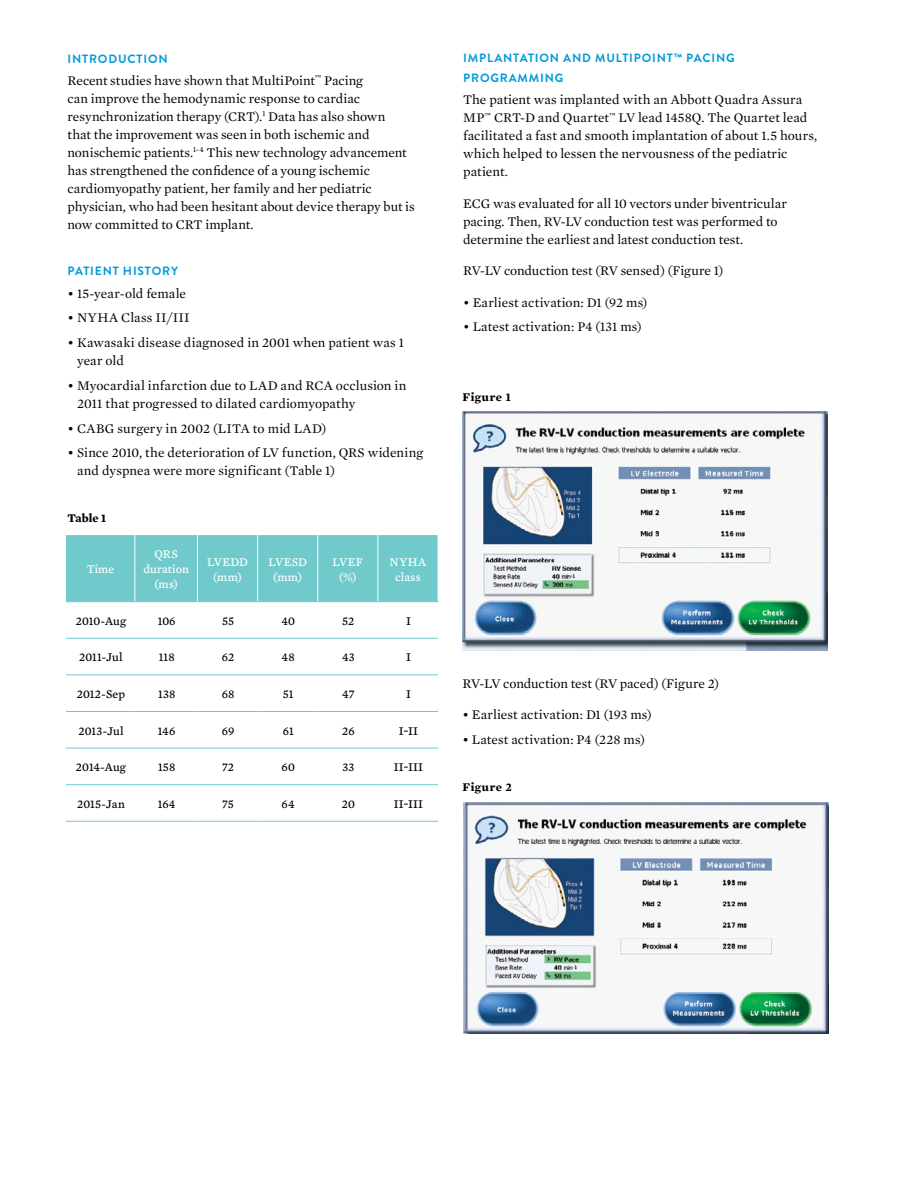
<style>
.page{position:relative;width:918px;height:1188px;background:#fff}
.page>*{position:absolute;margin:0;border:0;box-sizing:border-box;transform-origin:0 0}
.t1{font:13.5px/18px "Mercury Text G1";color:#000}
.t2{font:12px "Mercury Text G4";letter-spacing:.005em;color:#000}
.t3{font:700 12px/19.5px "Brandon Grotesque";letter-spacing:.07em;color:#009ada}
.t4{font:12px/15px "Mercury Text G4";letter-spacing:.015em;color:#fff;text-align:center}
.t5{font:700 12px "Mercury Text G1";letter-spacing:.05em;color:#000}
</style>
<div class="page">
<img style="left:462px;top:412px;width:366px;height:238px">
<img style="left:463px;top:802px;width:366px;height:232px">
<div style="left:66px;top:535px;width:372px;height:66px;background:#70cacb"></div>
<hr style="left:135px;top:535px;width:1px;height:67px;background:#fff">
<hr style="left:197px;top:535px;width:1px;height:67px;background:#fff">
<hr style="left:257px;top:535px;width:1px;height:67px;background:#fff">
<hr style="left:317px;top:535px;width:1px;height:67px;background:#fff">
<hr style="left:378px;top:535px;width:1px;height:67px;background:#fff">
<hr style="left:66px;top:601px;width:69px;height:1px;background:#70cacb">
<hr style="left:135px;top:601px;width:62px;height:1px;background:#70cacb">
<hr style="left:197px;top:601px;width:61px;height:1px;background:#70cacb">
<hr style="left:258px;top:601px;width:60px;height:1px;background:#70cacb">
<hr style="left:318px;top:601px;width:60px;height:1px;background:#70cacb">
<hr style="left:378px;top:601px;width:60px;height:1px;background:#70cacb">
<hr style="left:66px;top:638px;width:69px;height:1px;background:#70cacb">
<hr style="left:135px;top:638px;width:62px;height:1px;background:#70cacb">
<hr style="left:197px;top:638px;width:61px;height:1px;background:#70cacb">
<hr style="left:258px;top:638px;width:60px;height:1px;background:#70cacb">
<hr style="left:318px;top:638px;width:60px;height:1px;background:#70cacb">
<hr style="left:378px;top:638px;width:60px;height:1px;background:#70cacb">
<hr style="left:66px;top:675px;width:69px;height:1px;background:#70cacb">
<hr style="left:135px;top:675px;width:62px;height:1px;background:#70cacb">
<hr style="left:197px;top:675px;width:61px;height:1px;background:#70cacb">
<hr style="left:258px;top:675px;width:60px;height:1px;background:#70cacb">
<hr style="left:318px;top:675px;width:60px;height:1px;background:#70cacb">
<hr style="left:378px;top:675px;width:60px;height:1px;background:#70cacb">
<hr style="left:66px;top:711px;width:69px;height:1px;background:#70cacb">
<hr style="left:135px;top:711px;width:62px;height:1px;background:#70cacb">
<hr style="left:197px;top:711px;width:61px;height:1px;background:#70cacb">
<hr style="left:258px;top:711px;width:60px;height:1px;background:#70cacb">
<hr style="left:318px;top:711px;width:60px;height:1px;background:#70cacb">
<hr style="left:378px;top:711px;width:60px;height:1px;background:#70cacb">
<hr style="left:66px;top:748px;width:69px;height:1px;background:#70cacb">
<hr style="left:135px;top:748px;width:62px;height:1px;background:#70cacb">
<hr style="left:197px;top:748px;width:61px;height:1px;background:#70cacb">
<hr style="left:258px;top:748px;width:60px;height:1px;background:#70cacb">
<hr style="left:318px;top:748px;width:60px;height:1px;background:#70cacb">
<hr style="left:378px;top:748px;width:60px;height:1px;background:#70cacb">
<hr style="left:66px;top:784px;width:69px;height:1px;background:#70cacb">
<hr style="left:66px;top:821px;width:69px;height:1px;background:#70cacb">
<hr style="left:135px;top:784px;width:62px;height:1px;background:#70cacb">
<hr style="left:135px;top:821px;width:62px;height:1px;background:#70cacb">
<hr style="left:197px;top:784px;width:61px;height:1px;background:#70cacb">
<hr style="left:197px;top:821px;width:61px;height:1px;background:#70cacb">
<hr style="left:258px;top:784px;width:60px;height:1px;background:#70cacb">
<hr style="left:258px;top:821px;width:60px;height:1px;background:#70cacb">
<hr style="left:318px;top:784px;width:60px;height:1px;background:#70cacb">
<hr style="left:378px;top:784px;width:60px;height:1px;background:#70cacb">
<hr style="left:318px;top:821px;width:60px;height:1px;background:#70cacb">
<hr style="left:378px;top:821px;width:60px;height:1px;background:#70cacb">
<p class="t3" style="left:68px;top:49px;width:102px">INTRODUCTION</p>
<p class="t1" style="left:67px;top:71px;width:349px">Recent studies have shown that MultiPoint<sup>™</sup> Pacing<br>can improve the hemodynamic response to cardiac resynchronization therapy (CRT).<sup>1</sup> Data has also shown<br>that the improvement was seen in both ischemic and nonischemic patients.<sup>1-4</sup> This new technology advancement has strengthened the confidence of a young ischemic cardiomyopathy patient, her family and her pediatric physician, who had been hesitant about device therapy but is now committed to CRT implant.</p>
<p class="t3" style="left:68px;top:262px;width:112px">PATIENT HISTORY</p>
<p class="t1" style="left:68px;top:283px;width:120px">• 15-year-old female</p>
<p class="t1" style="left:68px;top:308px;width:124px">• NYHA Class II/III</p>
<p class="t1" style="left:77px;top:333px;width:329px;text-indent:-10px">• Kawasaki disease diagnosed in 2001 when patient was 1 year old</p>
<p class="t1" style="left:77px;top:376px;width:331px;text-indent:-10px">• Myocardial infarction due to LAD and RCA occlusion in<br>2011 that progressed to dilated cardiomyopathy</p>
<p class="t1" style="left:68px;top:418px;width:260px">• CABG surgery in 2002 (LITA to mid LAD)</p>
<p class="t1" style="left:77px;top:443px;width:348px;text-indent:-10px">• Since 2010, the deterioration of LV function, QRS widening and dyspnea were more significant (Table 1)</p>
<p class="t5" style="left:68px;top:508px;width:40px">Table 1</p>
<p class="t4" style="left:87px;top:561px;width:29px">Time</p>
<p class="t4" style="left:143px;top:546px;width:47px">QRS duration (ms)</p>
<p class="t4" style="left:207px;top:554px;width:42px">LVEDD (mm)</p>
<p class="t4" style="left:268px;top:554px;width:40px">LVESD (mm)</p>
<p class="t4" style="left:333px;top:554px;width:32px">LVEF (%)</p>
<p class="t4" style="left:390px;top:554px;width:38px">NYHA class</p>
<p class="t2" style="left:76px;top:612px;width:52px">2010-Aug</p>
<p class="t2" style="left:158px;top:612px;width:19px">106</p>
<p class="t2" style="left:222px;top:612px;width:14px">55</p>
<p class="t2" style="left:281px;top:612px;width:15px">40</p>
<p class="t2" style="left:342px;top:612px;width:14px">52</p>
<p class="t2" style="left:406px;top:612px;width:6px">I</p>
<p class="t2" style="left:79px;top:649px;width:45px">2011-Jul</p>
<p class="t2" style="left:159px;top:649px;width:18px">118</p>
<p class="t2" style="left:222px;top:649px;width:14px">62</p>
<p class="t2" style="left:282px;top:649px;width:15px">48</p>
<p class="t2" style="left:342px;top:649px;width:14px">43</p>
<p class="t2" style="left:406px;top:649px;width:6px">I</p>
<p class="t2" style="left:77px;top:685px;width:50px">2012-Sep</p>
<p class="t2" style="left:158px;top:685px;width:19px">138</p>
<p class="t2" style="left:222px;top:685px;width:14px">68</p>
<p class="t2" style="left:283px;top:685px;width:12px">51</p>
<p class="t2" style="left:342px;top:685px;width:14px">47</p>
<p class="t2" style="left:406px;top:685px;width:6px">I</p>
<p class="t2" style="left:78px;top:722px;width:47px">2013-Jul</p>
<p class="t2" style="left:158px;top:722px;width:19px">146</p>
<p class="t2" style="left:222px;top:722px;width:14px">69</p>
<p class="t2" style="left:283px;top:722px;width:12px">61</p>
<p class="t2" style="left:342px;top:722px;width:14px">26</p>
<p class="t2" style="left:399px;top:722px;width:21px">I~II</p>
<p class="t2" style="left:76px;top:758px;width:51px">2014-Aug</p>
<p class="t2" style="left:158px;top:758px;width:19px">158</p>
<p class="t2" style="left:222px;top:758px;width:14px">72</p>
<p class="t2" style="left:282px;top:758px;width:15px">60</p>
<p class="t2" style="left:342px;top:758px;width:13px">33</p>
<p class="t2" style="left:394px;top:758px;width:31px">II~III</p>
<p class="t2" style="left:77px;top:795px;width:49px">2015-Jan</p>
<p class="t2" style="left:158px;top:795px;width:19px">164</p>
<p class="t2" style="left:222px;top:795px;width:13px">75</p>
<p class="t2" style="left:282px;top:795px;width:15px">64</p>
<p class="t2" style="left:342px;top:795px;width:15px">20</p>
<p class="t2" style="left:394px;top:795px;width:31px">II~III</p>
<p class="t3" style="left:463px;top:49px;width:273px">IMPLANTATION AND MULTIPOINT™ PACING<br>PROGRAMMING</p>
<p class="t1" style="left:463px;top:90px;width:356px">The patient was implanted with an Abbott Quadra Assura MP<sup>™</sup> CRT-D and Quartet<sup>™</sup> LV lead 1458Q. The Quartet lead facilitated a fast and smooth implantation of about 1.5 hours, which helped to lessen the nervousness of the pediatric patient.</p>
<p class="t1" style="left:463px;top:193px;width:325px">ECG was evaluated for all 10 vectors under biventricular pacing. Then, RV-LV conduction test was performed to determine the earliest and latest conduction test.</p>
<p class="t1" style="left:463px;top:261px;width:262px">RV-LV conduction test (RV sensed) (Figure 1)</p>
<p class="t1" style="left:463px;top:292px;width:186px">• Earliest activation: D1 (92 ms)</p>
<p class="t1" style="left:463px;top:317px;width:180px">• Latest activation: P4 (131 ms)</p>
<p class="t5" style="left:462px;top:388px;width:50px">Figure 1</p>
<p class="t1" style="left:462px;top:674px;width:258px">RV-LV conduction test (RV paced) (Figure 2)</p>
<p class="t1" style="left:462px;top:705px;width:191px">• Earliest activation: D1 (193 ms)</p>
<p class="t1" style="left:462px;top:730px;width:184px">• Latest activation: P4 (228 ms)</p>
<p class="t5" style="left:462px;top:778px;width:51px">Figure 2</p>
</div>
